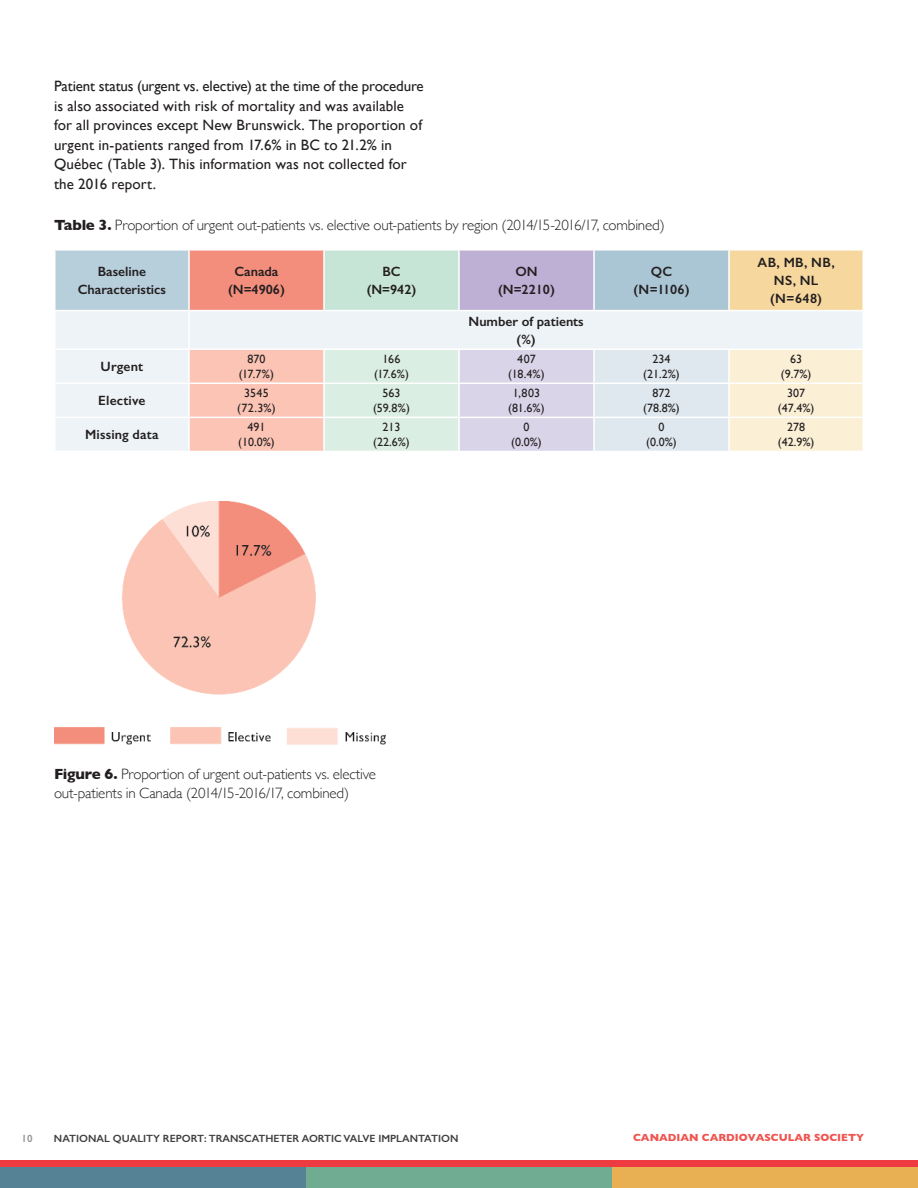
<style>
.page{position:relative;width:918px;height:1188px;background:#fff}
.page>*{position:absolute;margin:0;border:0;box-sizing:border-box;transform-origin:0 0}
.t1{font:15px/19.5px "Gill Sans";letter-spacing:.005em;color:#231f20}
.t2{font:300 15px/19.5px "Gill Sans";letter-spacing:-.015em;color:#231f20}
.t3{font:600 13.5px/18px "Gill Sans";color:#231f20;text-align:center}
.t4{font:600 13.5px/18px "Gill Sans";letter-spacing:.025em;color:#231f20;text-align:center}
.t5{font:12px/15px "Gill Sans";color:#231f20;text-align:center}
.t6{font:600 10.5px "Gill Sans";color:#3e3e3f}
.t7{font:700 10.5px "Gill Sans";color:#f0544f}
.t8{font:600 10.5px "Gill Sans";color:#939598}
.s1{font-weight:700}
</style>
<div class="page">
<div style="left:0;top:1160px;width:918px;height:8px;background:#ee3a41"></div>
<div style="left:0;top:1168px;width:306px;height:20px;background:#558295"></div>
<div style="left:306px;top:1168px;width:306px;height:20px;background:#70ac92"></div>
<div style="left:612px;top:1168px;width:306px;height:20px;background:#e9af53"></div>
<div style="left:55px;top:250px;width:134px;height:61px;background:#b7cedb"></div>
<div style="left:189px;top:250px;width:135px;height:61px;background:#f48e7c"></div>
<div style="left:324px;top:250px;width:135px;height:61px;background:#c7e5d6"></div>
<div style="left:459px;top:250px;width:135px;height:61px;background:#beafd4"></div>
<div style="left:594px;top:250px;width:135px;height:61px;background:#aac6d5"></div>
<div style="left:729px;top:250px;width:134px;height:61px;background:#f6d79d"></div>
<div style="left:56px;top:311px;width:806px;height:140px;background:#edf3f6"></div>
<svg style="left:190px;top:350px;width:673px;height:101px;background:#e8dfdb"></svg>
<hr style="left:54px;top:249px;width:134px;height:2px;background:#fff">
<hr style="left:54px;top:251px;width:2px;height:59px;background:#fff">
<hr style="left:54px;top:310px;width:135px;height:1px;background:#fff">
<hr style="left:188px;top:311px;width:2px;height:37px;background:#fff">
<hr style="left:459px;top:310px;width:135px;height:1px;background:#fff">
<hr style="left:594px;top:310px;width:135px;height:1px;background:#fff">
<hr style="left:729px;top:310px;width:135px;height:1px;background:#fff">
<hr style="left:54px;top:348px;width:135px;height:2px;background:#fff">
<hr style="left:188px;top:350px;width:2px;height:33px;background:#fff">
<hr style="left:323px;top:350px;width:2px;height:33px;background:#fff">
<hr style="left:459px;top:348px;width:135px;height:2px;background:#fff">
<hr style="left:458px;top:350px;width:2px;height:33px;background:#fff">
<hr style="left:594px;top:348px;width:135px;height:2px;background:#fff">
<hr style="left:593px;top:350px;width:2px;height:33px;background:#fff">
<hr style="left:729px;top:348px;width:135px;height:2px;background:#fff">
<hr style="left:728px;top:350px;width:2px;height:33px;background:#fff">
<hr style="left:54px;top:383px;width:135px;height:1px;background:#fff">
<hr style="left:188px;top:384px;width:2px;height:33px;background:#fff">
<hr style="left:323px;top:384px;width:2px;height:33px;background:#fff">
<hr style="left:459px;top:383px;width:135px;height:1px;background:#fff">
<hr style="left:458px;top:384px;width:2px;height:33px;background:#fff">
<hr style="left:594px;top:383px;width:135px;height:1px;background:#fff">
<hr style="left:593px;top:384px;width:2px;height:33px;background:#fff">
<hr style="left:729px;top:383px;width:135px;height:1px;background:#fff">
<hr style="left:728px;top:384px;width:2px;height:33px;background:#fff">
<hr style="left:54px;top:417px;width:135px;height:1px;background:#fff">
<hr style="left:189px;top:417px;width:135px;height:1px;background:#fff">
<hr style="left:188px;top:418px;width:2px;height:33px;background:#fff">
<hr style="left:324px;top:417px;width:135px;height:1px;background:#fff">
<hr style="left:323px;top:418px;width:2px;height:33px;background:#fff">
<hr style="left:459px;top:417px;width:135px;height:1px;background:#fff">
<hr style="left:458px;top:418px;width:2px;height:33px;background:#fff">
<hr style="left:594px;top:417px;width:135px;height:1px;background:#fff">
<hr style="left:593px;top:418px;width:2px;height:33px;background:#fff">
<hr style="left:729px;top:417px;width:135px;height:1px;background:#fff">
<hr style="left:728px;top:418px;width:2px;height:33px;background:#fff">
<hr style="left:189px;top:310px;width:135px;height:1px;background:#fff">
<hr style="left:324px;top:310px;width:135px;height:1px;background:#fff">
<hr style="left:189px;top:348px;width:135px;height:2px;background:#fff">
<hr style="left:324px;top:348px;width:135px;height:2px;background:#fff">
<hr style="left:189px;top:383px;width:135px;height:1px;background:#fff">
<hr style="left:324px;top:383px;width:135px;height:1px;background:#fff">
<hr style="left:188px;top:249px;width:136px;height:2px;background:#fff">
<hr style="left:188px;top:251px;width:2px;height:59px;background:#fff">
<hr style="left:324px;top:249px;width:135px;height:2px;background:#fff">
<hr style="left:323px;top:251px;width:2px;height:59px;background:#fff">
<hr style="left:459px;top:249px;width:135px;height:2px;background:#fff">
<hr style="left:458px;top:251px;width:2px;height:59px;background:#fff">
<hr style="left:594px;top:249px;width:135px;height:2px;background:#fff">
<hr style="left:593px;top:251px;width:2px;height:59px;background:#fff">
<hr style="left:729px;top:249px;width:135px;height:2px;background:#fff">
<hr style="left:728px;top:251px;width:2px;height:59px;background:#fff">
<img style="left:54px;top:501px;width:332px;height:244px">
<p class="t1" style="left:54px;top:78px;width:371px">Patient status (urgent vs. elective) at the time of the procedure is also associated with risk of mortality and was available for all provinces except New Brunswick. The proportion of urgent in-patients ranged from 17.6% in BC to 21.2% in Québec (Table 3). This information was not collected for the 2016 report.</p>
<p class="t2" style="left:54px;top:216px;width:612px"><span class="s1">Table 3.</span> Proportion of urgent out-patients vs. elective out-patients by region (2014/15-2016/17, combined)</p>
<p class="t3" style="left:78px;top:264px;width:90px">Baseline<br>Characteristics</p>
<p class="t3" style="left:228px;top:264px;width:58px">Canada (N=4906)</p>
<p class="t3" style="left:367px;top:264px;width:51px">BC (N=942)</p>
<p class="t3" style="left:498px;top:264px;width:58px">ON (N=2210)</p>
<p class="t3" style="left:633px;top:264px;width:58px">QC (N=1106)</p>
<p class="t4" style="left:758px;top:255px;width:79px">AB, MB, NB,<br>NS, NL (N=648)</p>
<p class="t3" style="left:469px;top:313px;width:117px">Number of patients (%)</p>
<p class="t3" style="left:101px;top:359px;width:44px">Urgent</p>
<p class="t5" style="left:239px;top:351px;width:37px">870 (17.7%)</p>
<p class="t5" style="left:374px;top:352px;width:36px">166 (17.6%)</p>
<p class="t5" style="left:508px;top:351px;width:38px">407 (18.4%)</p>
<p class="t5" style="left:643px;top:351px;width:38px">234 (21.2%)</p>
<p class="t5" style="left:781px;top:351px;width:32px">63 (9.7%)</p>
<p class="t3" style="left:98px;top:393px;width:49px">Elective</p>
<p class="t5" style="left:237px;top:385px;width:40px">3545 (72.3%)</p>
<p class="t5" style="left:373px;top:385px;width:38px">563 (59.8%)</p>
<p class="t5" style="left:508px;top:385px;width:38px">1,803 (81.6%)</p>
<p class="t5" style="left:643px;top:385px;width:38px">872 (78.8%)</p>
<p class="t5" style="left:778px;top:385px;width:38px">307 (47.4%)</p>
<p class="t3" style="left:85px;top:427px;width:75px">Missing data</p>
<p class="t5" style="left:238px;top:419px;width:38px">491 (10.0%)</p>
<p class="t5" style="left:373px;top:419px;width:38px">213 (22.6%)</p>
<p class="t5" style="left:511px;top:420px;width:32px">0 (0.0%)</p>
<p class="t5" style="left:646px;top:420px;width:32px">0 (0.0%)</p>
<p class="t5" style="left:778px;top:419px;width:38px">278 (42.9%)</p>
<p class="t2" style="left:54px;top:765px;width:324px"><span class="s1">Figure 6.</span> Proportion of urgent out-patients vs. elective out-patients in Canada (2014/15-2016/17, combined)</p>
<p class="t8" style="left:21px;top:1134px;width:13px">10</p>
<p class="t6" style="left:54px;top:1134px;width:406px">NATIONAL QUALITY REPORT: TRANSCATHETER AORTIC VALVE IMPLANTATION</p>
<p class="t7" style="left:633px;top:1133px;width:232px">CANADIAN CARDIOVASCULAR SOCIETY</p>
</div>
